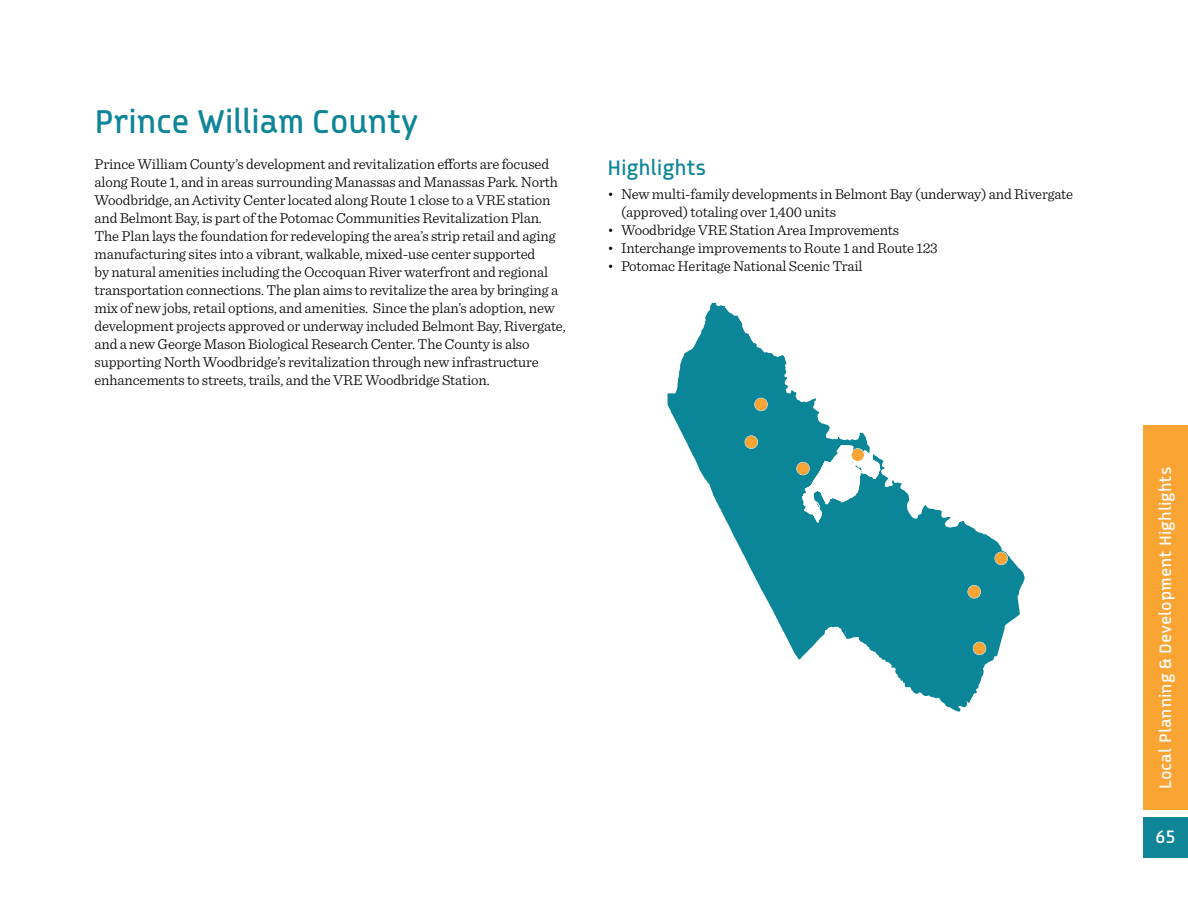
<style>
.page{position:relative;width:1188px;height:918px;background:#fff}
.page>*{position:absolute;margin:0;border:0;box-sizing:border-box;transform-origin:0 0}
.t1{font:500 33px "Patron";letter-spacing:-.03em;color:#0f8698}
.t2{font:500 21px "Patron";letter-spacing:-.01em;color:#0f8698}
.t3{font:500 18px "Patron";color:#fff}
.t4{font:500 16.5px "Patron";color:#fff}
.t5{font:300 15px/18px "Sentinel";letter-spacing:-.01em;color:#000}
.t6{font:12px "Helvetica";color:#000}
</style>
<div class="page">
<div style="left:1143px;top:426px;width:45px;height:384px;background:#faa434"></div>
<div style="left:1143px;top:817px;width:45px;height:40px;background:#0f8698"></div>
<svg style="left:668px;top:303px;width:180px;height:357px"></svg>
<svg style="left:801px;top:443px;width:224px;height:269px"></svg>
<div style="left:755px;top:398px;width:12px;height:13px;background:#faa434;border-radius:50%"></div>
<div style="left:754px;top:398px;width:14px;height:13px;border:1px solid #fff;border-radius:50%"></div>
<div style="left:745px;top:436px;width:13px;height:12px;background:#faa434;border-radius:50%"></div>
<div style="left:745px;top:435px;width:13px;height:14px;border:1px solid #fff;border-radius:50%"></div>
<div style="left:797px;top:462px;width:12px;height:13px;background:#faa434;border-radius:50%"></div>
<div style="left:796px;top:462px;width:14px;height:13px;border:1px solid #fff;border-radius:50%"></div>
<div style="left:852px;top:449px;width:12px;height:12px;background:#faa434;border-radius:50%"></div>
<div style="left:851px;top:448px;width:14px;height:14px;border:1px solid #fff;border-radius:50%"></div>
<div style="left:995px;top:552px;width:12px;height:13px;background:#faa434;border-radius:50%"></div>
<div style="left:995px;top:552px;width:13px;height:13px;border:1px solid #fff;border-radius:50%"></div>
<div style="left:968px;top:586px;width:12px;height:12px;background:#faa434;border-radius:50%"></div>
<div style="left:968px;top:585px;width:13px;height:14px;border:1px solid #fff;border-radius:50%"></div>
<div style="left:973px;top:642px;width:13px;height:13px;background:#faa434;border-radius:50%"></div>
<div style="left:973px;top:642px;width:13px;height:13px;border:1px solid #fff;border-radius:50%"></div>
<h1 class="t1" style="left:94px;top:102px;width:326px">Prince William County</h1>
<p class="t5" style="left:94px;top:154px;width:473px">Prince William County’s development and revitalization efforts are focused along Route 1, and in areas surrounding Manassas and Manassas Park. North Woodbridge, an Activity Center located along Route 1 close to a VRE station and Belmont Bay, is part of the Potomac Communities Revitalization Plan.<br>The Plan lays the foundation for redeveloping the area’s strip retail and aging manufacturing sites into a vibrant, walkable, mixed-use center supported<br>by natural amenities including the Occoquan River waterfront and regional transportation connections. The plan aims to revitalize the area by bringing a mix of new jobs, retail options, and amenities. Since the plan’s adoption, new development projects approved or underway included Belmont Bay, Rivergate, and a new George Mason Biological Research Center. The County is also supporting North Woodbridge’s revitalization through new infrastructure enhancements to streets, trails, and the VRE Woodbridge Station.</p>
<p class="t6" style="left:424px;top:259px;width:90px">Loudoun County</p>
<h2 class="t2" style="left:608px;top:155px;width:100px">Highlights</h2>
<p class="t5" style="left:621px;top:184px;width:454px;text-indent:-14px">• New multi-family developments in Belmont Bay (underway) and Rivergate (approved) totaling over 1,400 units</p>
<p class="t5" style="left:608px;top:220px;width:293px">• Woodbridge VRE Station Area Improvements</p>
<p class="t5" style="left:608px;top:238px;width:332px">• Interchange improvements to Route 1 and Route 123</p>
<p class="t5" style="left:608px;top:256px;width:257px">• Potomac Heritage National Scenic Trail</p>
<p class="t4" style="left:1156px;top:789px;width:324px;rotate:-90deg">Local Planning &amp; D evelopment Highlights</p>
<p class="t3" style="left:1155px;top:826px;width:22px">65</p>
</div>
